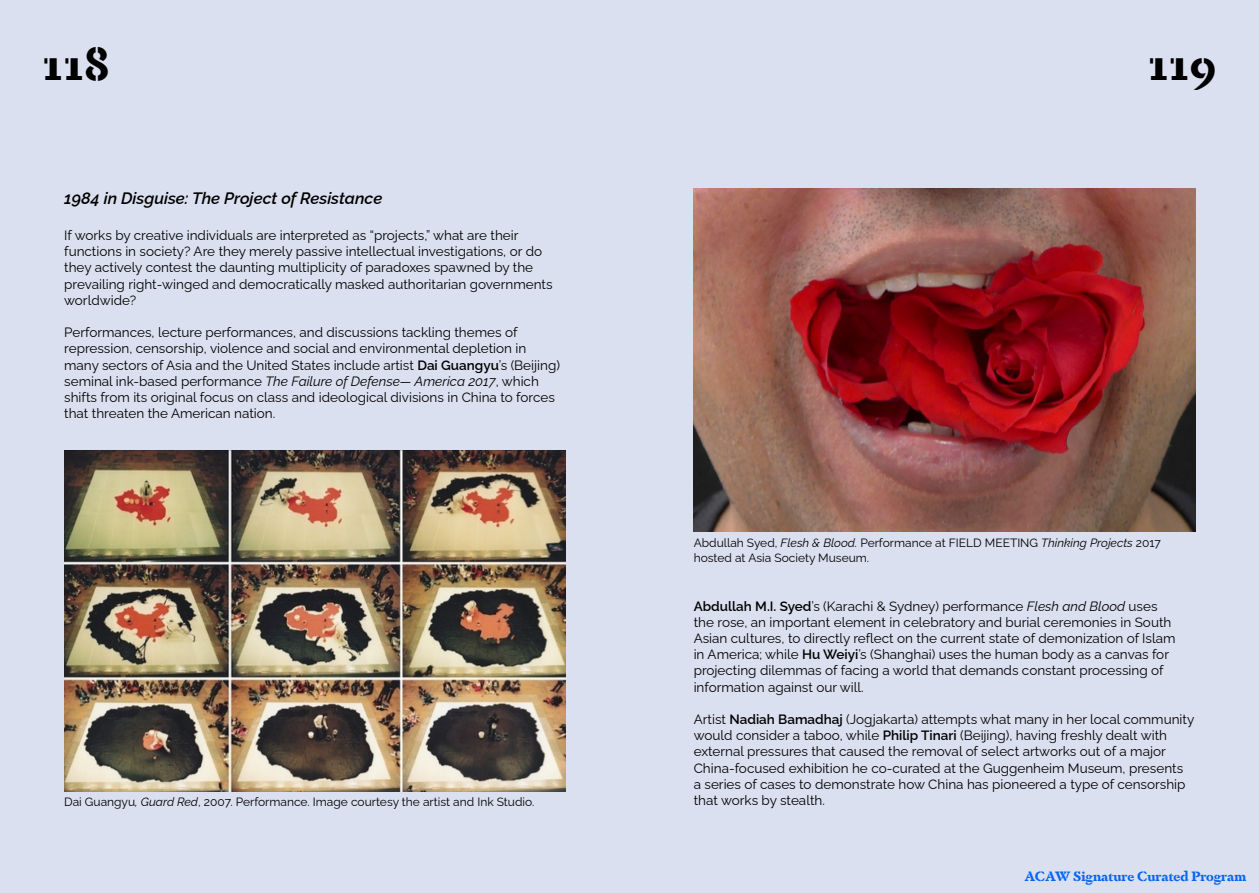
<style>
.page{position:relative;width:1259px;height:893px;background:#fff}
.page>*{position:absolute;margin:0;border:0;box-sizing:border-box;transform-origin:0 0}
.t1{font:700 46.5px "Dapifer Stencil";color:#000}
.t2{font:italic 600 16.5px "Raleway";color:#000}
.t3{font:13.5px/16.2px "Raleway";color:#000}
.t4{font:700 13.5px "Dapifer Stencil";color:#0665f1}
.t5{font:12px/14.4px "Raleway";color:#000}
.s1{font-weight:600}
.s2{font-style:italic}
</style>
<div class="page">
<div style="left:0;top:0;width:629px;height:893px;background:#dae0ef"></div>
<img style="left:64px;top:451px;width:502px;height:341px">
<div style="left:628px;top:0;width:631px;height:893px;background:#dae0ef"></div>
<img style="left:693px;top:188px;width:502px;height:344px">
<h1 class="t1" style="left:43px;top:29px;width:69px">118</h1>
<h1 class="t1" style="left:1148px;top:29px;width:70px">119</h1>
<p class="t2" style="left:64px;top:185px;width:320px">1984 in Disguise: The Project of Resistance</p>
<p class="t3" style="left:64px;top:226px;width:490px">If works by creative individuals are interpreted as “projects,” what are their functions in society? Are they merely passive intellectual investigations, or do they actively contest the daunting multiplicity of paradoxes spawned by the prevailing right-winged and democratically masked authoritarian governments worldwide?</p>
<p class="t3" style="left:64px;top:323px;width:497px">Performances, lecture performances, and discussions tackling themes of repression, censorship, violence and social and environmental depletion in many sectors of Asia and the United States include artist <span class="s1">Dai Guangyu</span>’s (Beijing) seminal ink-based performance <span class="s2">The Failure of Defense— America 2017</span>, which shifts from its original focus on class and ideological divisions in China to forces that threaten the American nation.</p>
<p class="t5" style="left:64px;top:793px;width:471px">Dai Guangyu<span class="s2">, Guard Red</span>, 2007. Performance. Image courtesy the artist and Ink Studio.</p>
<p class="t5" style="left:693px;top:535px;width:469px">Abdullah Syed, <span class="s2">Flesh &amp; Blood.</span> Performance at FIELD MEETING <span class="s2">Thinking Projects</span> 2017 hosted at Asia Society Museum.</p>
<p class="t3" style="left:693px;top:596px;width:483px"><span class="s1">Abdullah M.I. Syed</span>’s (Karachi &amp; Sydney) performance <span class="s2">Flesh and Blood</span> uses the rose, an important element in celebratory and burial ceremonies in South Asian cultures, to directly reflect on the current state of demonization of Islam in America; while <span class="s1">Hu Weiyi</span>’s (Shanghai) uses the human body as a canvas for projecting dilemmas of facing a world that demands constant processing of information against our will.</p>
<p class="t3" style="left:693px;top:710px;width:502px">Artist <span class="s1">Nadiah Bamadhaj</span> (Jogjakarta) attempts what many in her local community would consider a taboo, while <span class="s1">Philip Tinari</span> (Beijing), having freshly dealt with external pressures that caused the removal of select artworks out of a major China-focused exhibition he co-curated at the Guggenheim Museum, presents<br>a series of cases to demonstrate how China has pioneered a type of censorship that works by stealth.</p>
<p class="t4" style="left:1024px;top:866px;width:223px">ACAW Signature Curated Program</p>
</div>
